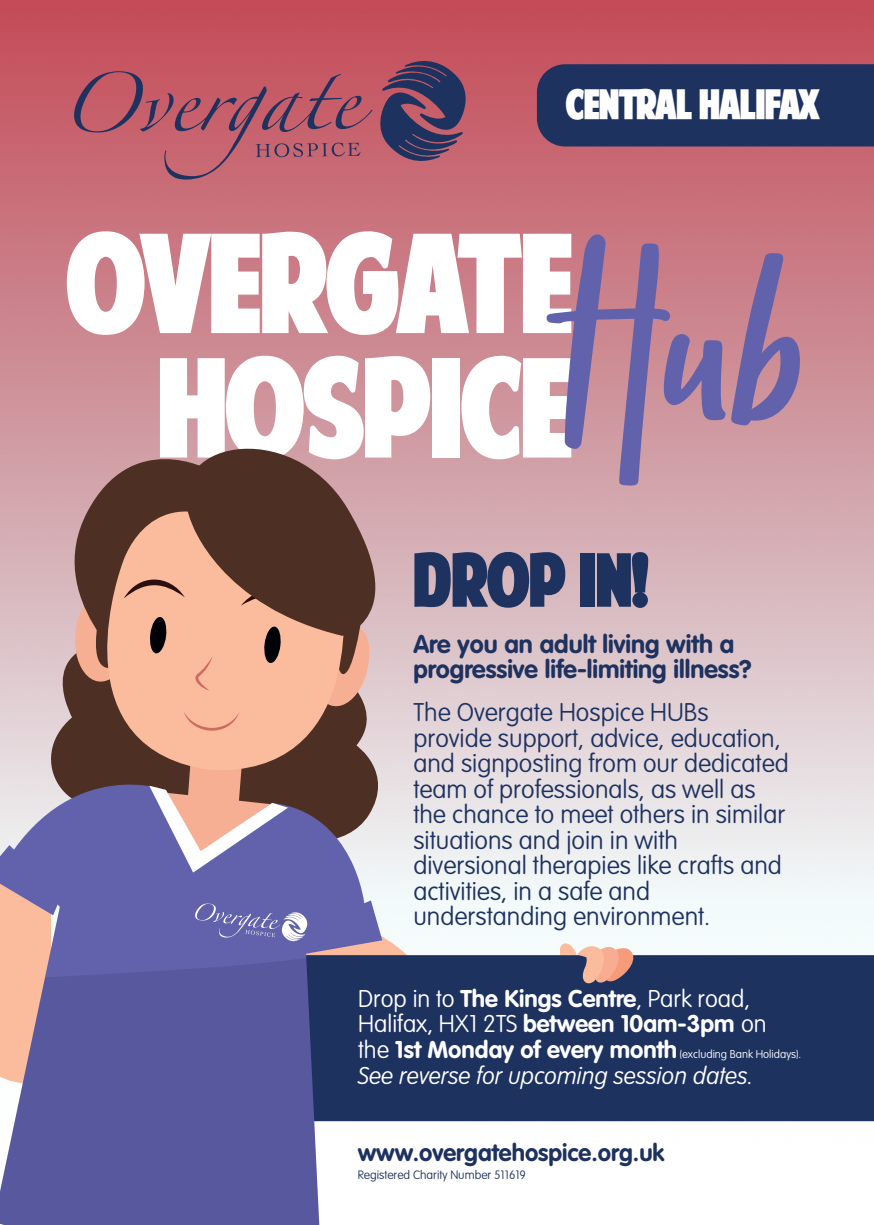
<style>
.page{position:relative;width:874px;height:1225px;background:#fff}
.page>*{position:absolute;margin:0;border:0;box-sizing:border-box;transform-origin:0 0}
.t1{font:127.8px/124.4px "American Purpose STRIPE1 Normal";color:#fff;text-align:right}
.t2{font:68.8px "American Purpose STRIPE1 Normal";letter-spacing:.005em;color:#1e3260}
.t3{font:38.2px "American Purpose STRIPE1 Normal";color:#fff}
.t4{font:100 25.2px/25.4px "VAG Rounded Std";color:#1e3260}
.t5{font:700 25.2px/25.4px "VAG Rounded Std";color:#1e3260}
.t6{font:100 24px/25.4px "VAG Rounded Std";color:#fff}
.t7{font:italic 24px "VAG Rounded Next Variable";color:#fff}
.t8{font:700 24px "VAG Rounded Std";color:#1e3260}
.t9{font:100 12px "VAG Rounded Std";color:#1e3260}
.t10{font:100 11.2px "VAG Rounded Std";color:#fff}
.s1{font-weight:700}
.s2{font-size:24px}
.s3{font-weight:700;font-size:24px}
</style>
<div class="page">
<div style="left:0;top:0;width:873px;height:902px;background:linear-gradient(to bottom,#be4855,#ebf6f7)"></div>
<div style="left:364px;top:955px;width:509px;height:166px;background:#1e3260"></div>
<svg style="left:559px;top:940px;width:78px;height:47px"></svg>
<div style="left:157px;top:415px;width:256px;height:12px;background:#d098a0"></div>
<div style="left:320px;top:1087px;width:44px;height:35px;background:#1e3260"></div>
<div style="left:0;top:1087px;width:320px;height:138px;background:#58589e"></div>
<svg style="left:0;top:427px;width:440px;height:660px"></svg>
<svg style="left:74px;top:55px;width:397px;height:125px;fill:#c65d68"></svg>
<div style="left:536px;top:64px;width:337px;height:82px;background:#1e3260"></div>
<svg style="left:532px;top:230px;width:277px;height:258px"></svg>
<h3 class="t3" style="left:566px;top:89px;width:254px">CENTRAL HALIFAX</h3>
<h1 class="t1" style="left:67px;top:230px;width:505px">OVERGATE<br>HOSPICE</h1>
<h2 class="t2" style="left:413px;top:552px;width:236px">DROP IN!</h2>
<p class="t5" style="left:413px;top:632px;width:339px">Are you an adult living with a progressive life-limiting illness?</p>
<p class="t4" style="left:413px;top:700px;width:377px">The Overgate Hospice HUBs provide support, advice, education, and signposting from our dedicated team of professionals, as well as the chance to meet others in similar situations and join in with diversional therapies like crafts and activities, in a safe and understanding environment.</p>
<p class="t6" style="left:358px;top:986px;width:410px">Drop in to <span class="s1">The Kings Centre</span>, Park road,<br>Halifax, HX1 2TS <span class="s1">between 10am-3pm</span> on</p>
<p class="t10" style="left:358px;top:1047px;width:444px"><span class="s2">the</span> <span class="s3">1st Monday of every month</span> (excluding Bank Holidays).</p>
<p class="t7" style="left:358px;top:1062px;width:396px">See reverse for upcoming session dates.</p>
<p class="t8" style="left:357px;top:1138px;width:308px">www.overgatehospice.org.uk</p>
<p class="t9" style="left:357px;top:1168px;width:170px">Registered Charity Number 511619</p>
</div>
